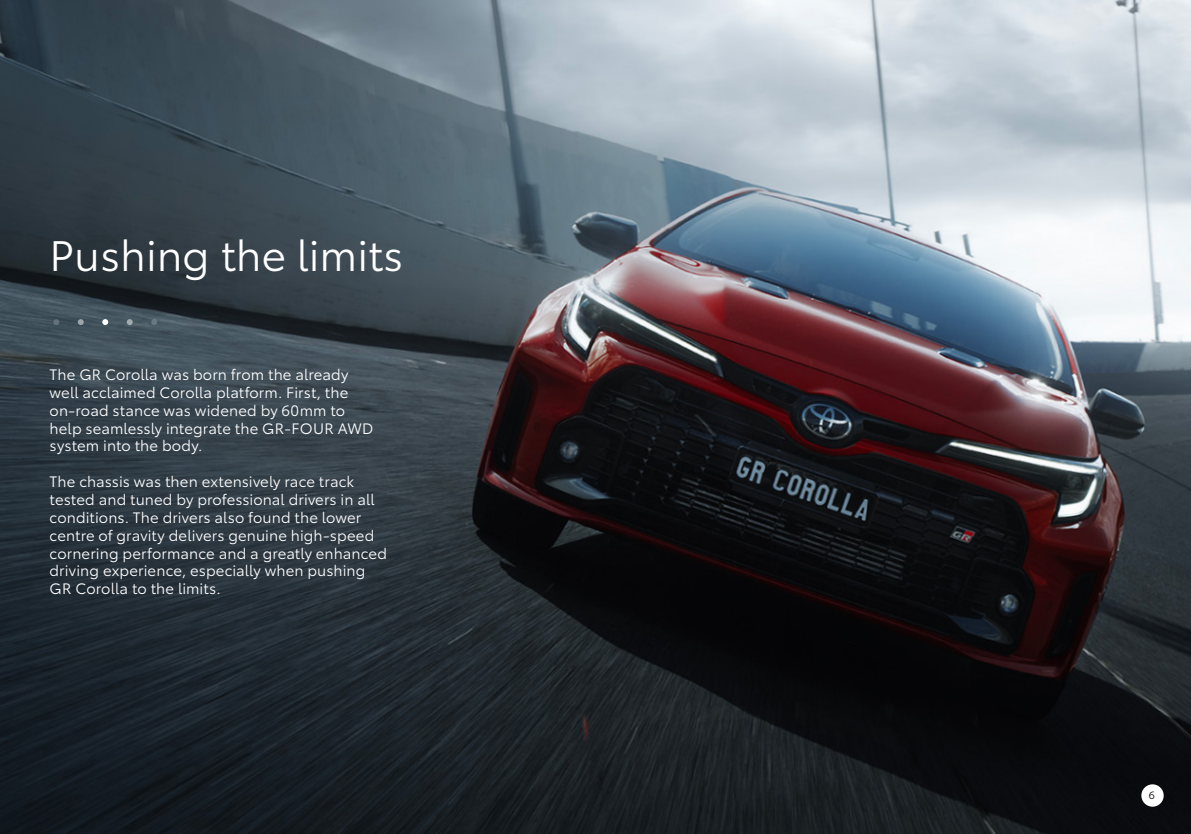
<style>
.page{position:relative;width:1191px;height:834px;background:#fff}
.page>*{position:absolute;margin:0;border:0;box-sizing:border-box;transform-origin:0 0}
.t1{font:42px "Toyota Type";color:#fff}
.t2{font:14.88px/17.8px "Toyota Type";letter-spacing:.01em;color:#fff}
.t3{font:10.5px "Toyota Type";color:#000}
</style>
<div class="page">
<img style="left:0;top:0;width:1191px;height:833px">
<svg style="left:53px;top:319px;width:6px;height:6px"></svg>
<svg style="left:78px;top:319px;width:6px;height:6px"></svg>
<svg style="left:102px;top:319px;width:6px;height:6px"></svg>
<svg style="left:127px;top:319px;width:6px;height:6px"></svg>
<svg style="left:151px;top:319px;width:6px;height:6px"></svg>
<div style="left:1141px;top:784px;width:22px;height:22px;background:#fff;border-radius:50%"></div>
<h1 class="t1" style="left:50px;top:225px;width:355px">Pushing the limits</h1>
<p class="t2" style="left:50px;top:364px;width:325px">The GR Corolla was born from the already well acclaimed Corolla platform. First, the on-road stance was widened by 60mm to help seamlessly integrate the GR-FOUR AWD system into the body.</p>
<p class="t2" style="left:50px;top:471px;width:339px">The chassis was then extensively race track tested and tuned by professional drivers in all conditions. The drivers also found the lower centre of gravity delivers genuine high-speed cornering performance and a greatly enhanced driving experience, especially when pushing GR Corolla to the limits.</p>
<p class="t3" style="left:1148px;top:787px;width:8px">6</p>
</div>
